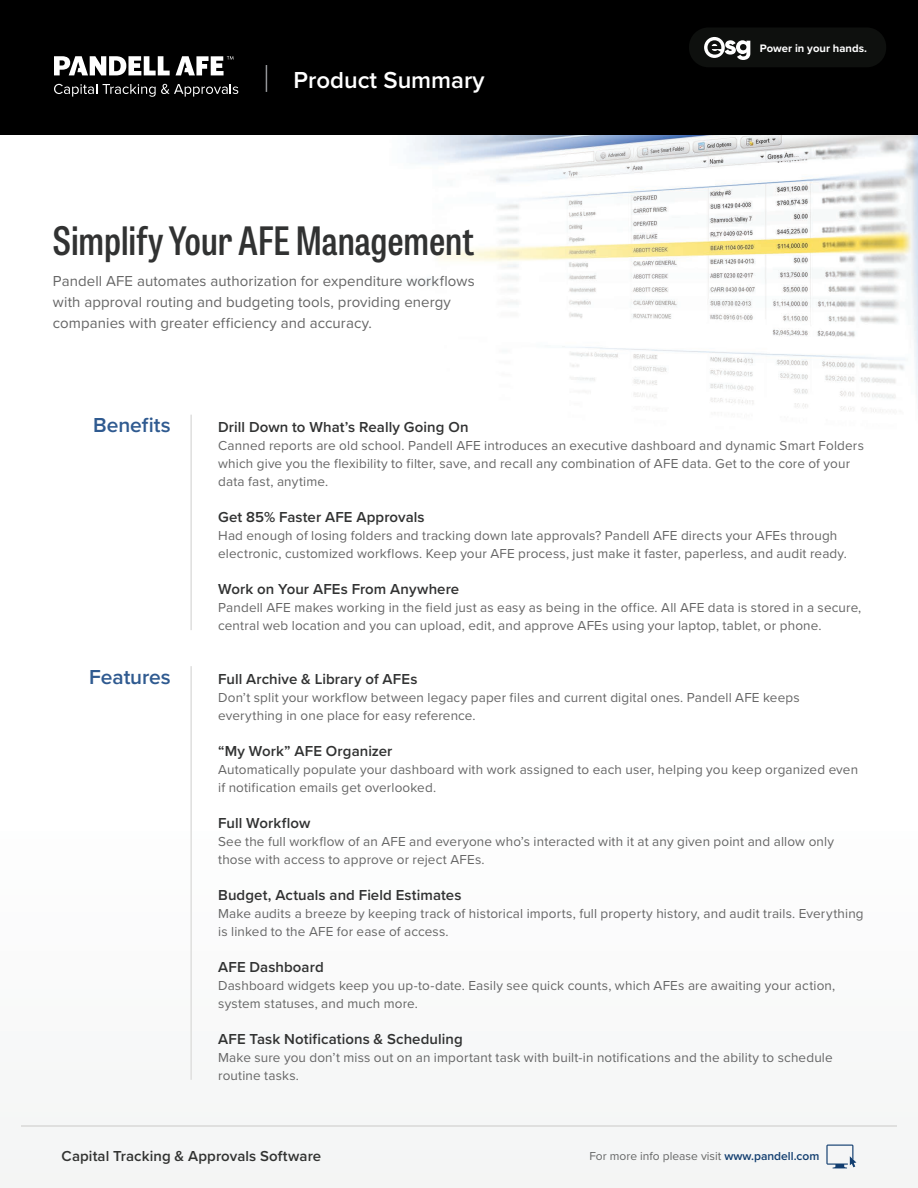
<style>
.page{position:relative;width:918px;height:1188px;background:#fff}
.page>*{position:absolute;margin:0;border:0;box-sizing:border-box;transform-origin:0 0}
.t1{font:600 39px "Tablet Gothic Condensed";color:#313232}
.t2{font:600 24px "Proxima Nova";color:#fff}
.t3{font:600 21px "Proxima Nova";letter-spacing:-.005em;color:#2f5a90}
.t4{font:600 15px "Proxima Nova";letter-spacing:.005em;color:#313232}
.t5{font:15px/21px "Proxima Nova";letter-spacing:.005em;color:#666}
.t6{font:600 15px "Proxima Nova";letter-spacing:.005em;color:#323332}
.t7{font:13.5px/18px "Proxima Nova";letter-spacing:.01em;color:#666}
.t8{font:12px "Proxima Nova";color:#656666}
.t9{font:700 11.25px "Proxima Nova";color:#fff}
.s1{font-weight:600;color:#113d6f}
</style>
<div class="page">
<div style="left:0;top:681px;width:918px;height:507px;background:#fbfbfc"></div>
<img style="left:191px;top:135px;width:727px;height:280px">
<hr style="left:190px;top:415px;width:2px;height:215px;background:#dfdfde">
<hr style="left:190px;top:666px;width:2px;height:414px;background:#dfdfde">
<hr style="left:21px;top:1125px;width:876px;height:1px;background:#dfdfde">
<svg style="left:826px;top:1145px;width:30px;height:23px"></svg>
<div style="left:0;top:0;width:918px;height:135px;background:#000"></div>
<div style="left:689px;top:27px;width:197px;height:40px;background:#0e100e;border-radius:19px"></div>
<svg style="left:266px;top:65px;width:1px;height:27px"></svg>
<svg style="left:54px;top:84px;width:43px;height:13px"></svg>
<svg style="left:103px;top:84px;width:135px;height:13px"></svg>
<svg style="left:54px;top:56px;width:116px;height:19px"></svg>
<svg style="left:176px;top:56px;width:58px;height:19px"></svg>
<svg style="left:704px;top:37px;width:46px;height:23px"></svg>
<h2 class="t2" style="left:293px;top:62px;width:193px">Product Summary</h2>
<h1 class="t1" style="left:53px;top:214px;width:423px">Simplify Your AFE Management</h1>
<p class="t5" style="left:53px;top:270px;width:423px">Pandell AFE automates authorization for expenditure workflows with approval routing and budgeting tools, providing energy companies with greater efficiency and accuracy.</p>
<h3 class="t3" style="left:93px;top:410px;width:79px">Benefits</h3>
<p class="t4" style="left:218px;top:416px;width:252px">Drill Down to What’s Really Going On</p>
<p class="t9" style="left:760px;top:40px;width:108px">Power in your hands.</p>
<p class="t7" style="left:218px;top:436px;width:647px">Canned reports are old school. Pandell AFE introduces an executive dashboard and dynamic Smart Folders which give you the flexibility to filter, save, and recall any combination of AFE data. Get to the core of your data fast, anytime.</p>
<p class="t4" style="left:218px;top:506px;width:208px">Get 85% Faster AFE Approvals</p>
<p class="t7" style="left:218px;top:526px;width:630px">Had enough of losing folders and tracking down late approvals? Pandell AFE directs your AFEs through electronic, customized workflows. Keep your AFE process, just make it faster, paperless, and audit ready.</p>
<p class="t4" style="left:218px;top:578px;width:243px">Work on Your AFEs From Anywhere</p>
<p class="t7" style="left:218px;top:598px;width:645px">Pandell AFE makes working in the field just as easy as being in the office. All AFE data is stored in a secure, central web location and you can upload, edit, and approve AFEs using your laptop, tablet, or phone.</p>
<h3 class="t3" style="left:89px;top:661px;width:83px">Features</h3>
<p class="t4" style="left:218px;top:668px;width:201px">Full Archive &amp; Library of AFEs</p>
<p class="t7" style="left:218px;top:688px;width:583px">Don’t split your workflow between legacy paper files and current digital ones. Pandell AFE keeps everything in one place for easy reference.</p>
<p class="t4" style="left:218px;top:740px;width:176px">“My Work” AFE Organizer</p>
<p class="t7" style="left:218px;top:760px;width:641px">Automatically populate your dashboard with work assigned to each user, helping you keep organized even if notification emails get overlooked.</p>
<p class="t4" style="left:218px;top:812px;width:94px">Full Workflow</p>
<p class="t7" style="left:218px;top:832px;width:617px">See the full workflow of an AFE and everyone who’s interacted with it at any given point and allow only those with access to approve or reject AFEs.</p>
<p class="t4" style="left:218px;top:884px;width:245px">Budget, Actuals and Field Estimates</p>
<p class="t7" style="left:218px;top:904px;width:647px">Make audits a breeze by keeping track of historical imports, full property history, and audit trails. Everything is linked to the AFE for ease of access.</p>
<p class="t4" style="left:218px;top:956px;width:107px">AFE Dashboard</p>
<p class="t7" style="left:218px;top:976px;width:619px">Dashboard widgets keep you up-to-date. Easily see quick counts, which AFEs are awaiting your action, system statuses, and much more.</p>
<p class="t4" style="left:218px;top:1028px;width:246px">AFE Task Notifications &amp; Scheduling</p>
<p class="t7" style="left:218px;top:1048px;width:616px">Make sure you don’t miss out on an important task with built-in notifications and the ability to schedule routine tasks.</p>
<p class="t6" style="left:62px;top:1145px;width:261px">Capital Tracking &amp; Approvals Software</p>
<p class="t8" style="left:589px;top:1147px;width:232px">For more info please visit <span class="s1">www.pandell.com</span></p>
</div>
